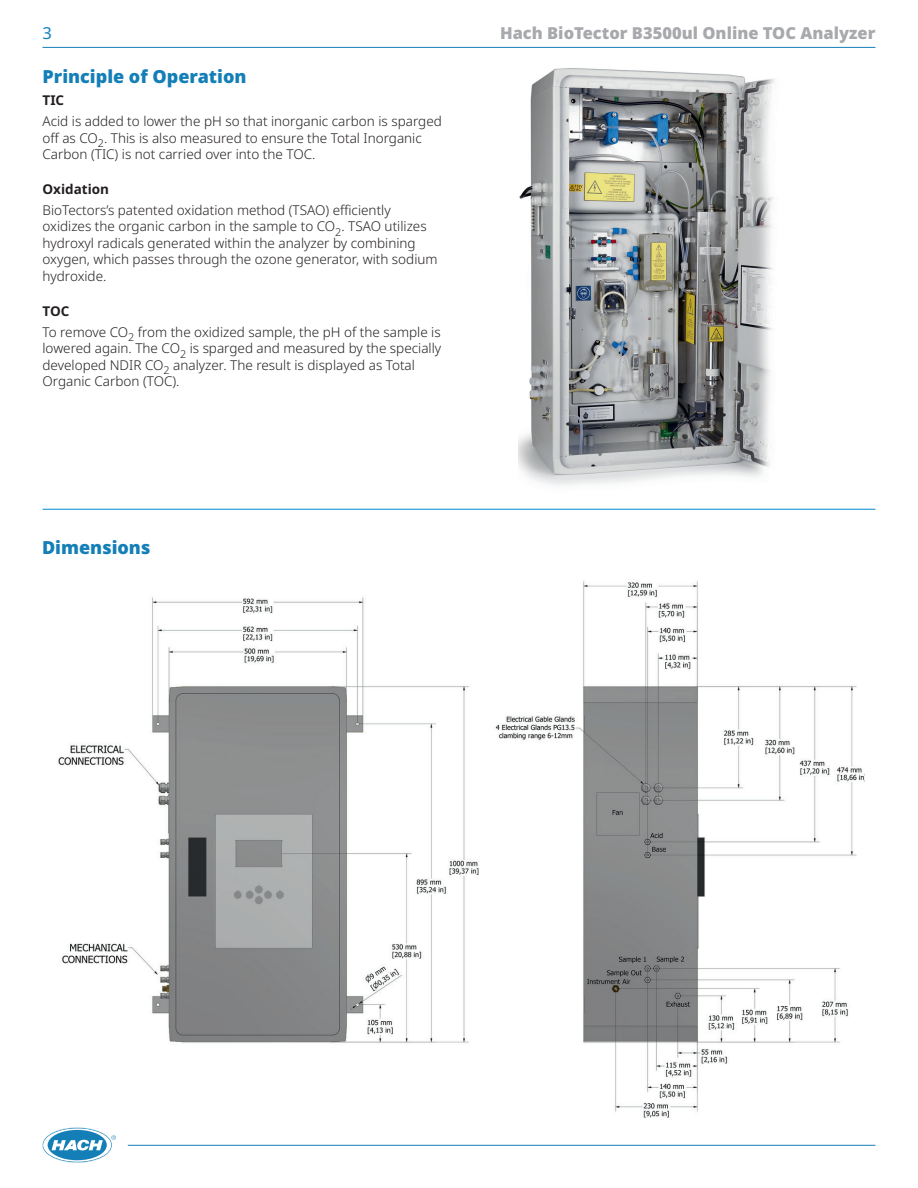
<style>
.page{position:relative;width:918px;height:1188px;background:#fff}
.page>*{position:absolute;margin:0;border:0;box-sizing:border-box;transform-origin:0 0}
.Head_2{font:900 18px "Noto Sans";color:#147fb7}
.Running_Head_Right{font:900 16.5px "Noto Sans";color:#a8a9ad}
.t1{font:16.5px "Noto Sans";color:#147fb7}
.Text_1{font:300 13.5px/16.5px "Noto Sans";color:#231f20}
.Head_4{font:700 13.5px "Noto Sans";color:#231f20}
</style>
<div class="page">
<hr style="left:43px;top:47px;width:832px;height:1px;background:#147fb7">
<hr style="left:128px;top:1145px;width:747px;height:1px;background:#147fb7">
<svg style="left:42px;top:1127px;width:74px;height:36px"></svg>
<img style="left:518px;top:68px;width:257px;height:418px">
<img style="left:58px;top:597px;width:421px;height:446px">
<img style="left:495px;top:581px;width:369px;height:537px">
<hr style="left:43px;top:509px;width:832px;height:1px;background:#0089cf">
<p class="t1" style="left:43px;top:22px;width:11px">3</p>
<p class="Running_Head_Right" style="left:500px;top:21px;width:377px">Hach BioTector B3500ul Online TOC Analyzer</p>
<p class="Head_2" style="left:43px;top:63px;width:206px">Principle of Operation</p>
<p class="Head_4" style="left:43px;top:91px;width:23px">TIC</p>
<p class="Text_1" style="left:43px;top:113px;width:401px">Acid is added to lower the pH so that inorganic carbon is sparged off as CO<sub>2</sub>. This is also measured to ensure the Total Inorganic<br>Carbon (TIC) is not carried over into the TOC.</p>
<p class="Head_4" style="left:43px;top:179px;width:68px">Oxidation</p>
<p class="Text_1" style="left:43px;top:202px;width:397px">BioTectors’s patented oxidation method (TSAO) efficiently oxidizes the organic carbon in the sample to CO<sub>2</sub>. TSAO utilizes hydroxyl radicals generated within the analyzer by combining oxygen, which passes through the ozone generator, with sodium hydroxide.</p>
<p class="Head_4" style="left:43px;top:301px;width:28px">TOC</p>
<p class="Text_1" style="left:43px;top:324px;width:400px">To remove CO<sub>2</sub> from the oxidized sample, the pH of the sample is lowered again. The CO<sub>2</sub> is sparged and measured by the specially developed NDIR CO<sub>2</sub> analyzer. The result is displayed as Total Organic Carbon (TOC).</p>
<p class="Head_2" style="left:42px;top:534px;width:110px">Dimensions</p>
</div>
